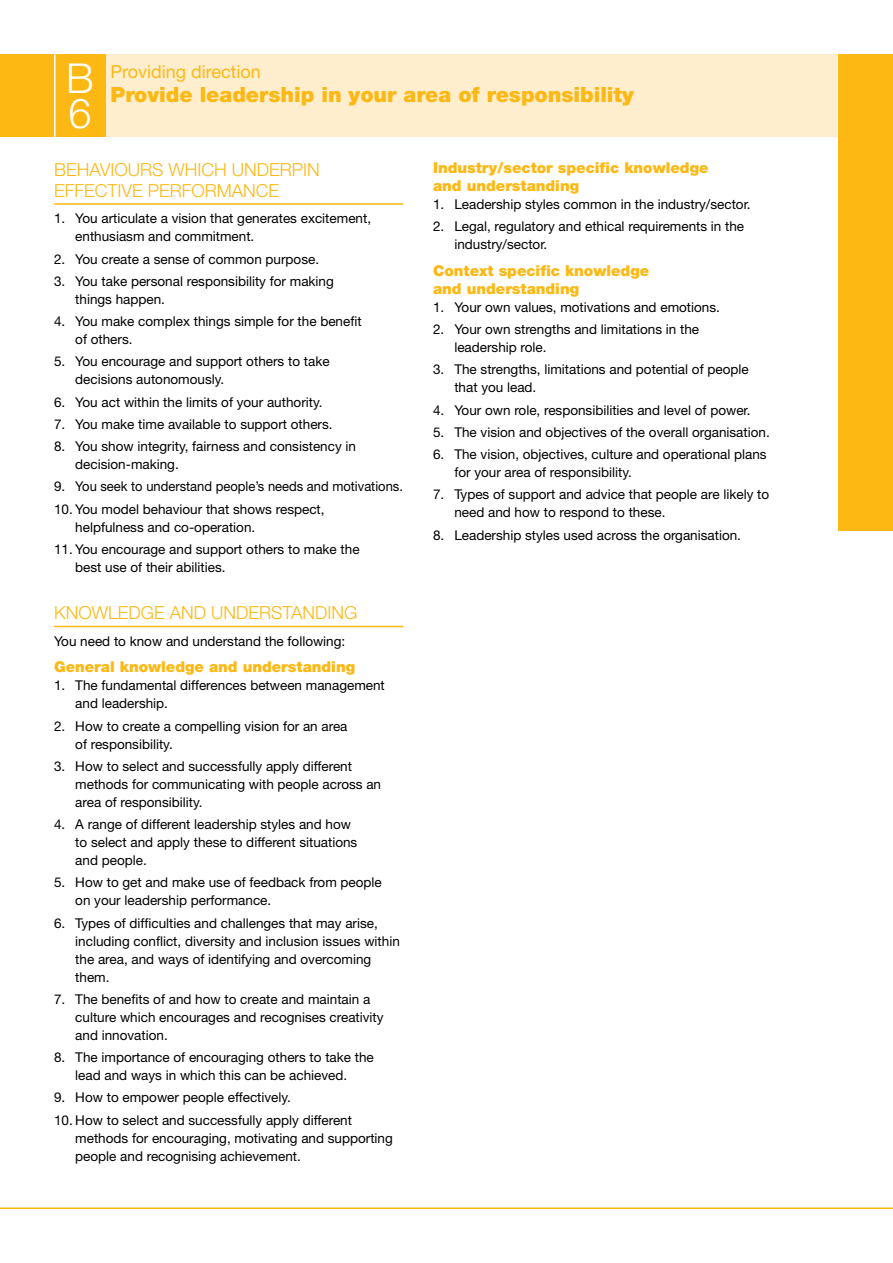
<style>
.page{position:relative;width:893px;height:1263px;background:#fff}
.page>*{position:absolute;margin:0;border:0;box-sizing:border-box;transform-origin:0 0}
.t1{font:300 41.4px "Helvetica Neue";color:#fff}
.t2{font:900 21px "Helvetica Neue";color:#fdb813}
.t3{font:300 18px/21px "Helvetica Neue";color:#fdb813}
.t4{font:18px "Helvetica Neue";color:#fdb813}
.t5{font:900 15px/18px "Helvetica Neue";color:#fdb813}
.t6{font:13.5px/18px "Helvetica Neue";color:#000}
</style>
<div class="page">
<hr style="left:0;top:1207px;width:893px;height:2px;background:#fdb813">
<div style="left:55px;top:54px;width:838px;height:82px;background:#ffeece"></div>
<div style="left:0;top:54px;width:105px;height:82px;background:#fdb813"></div>
<hr style="left:54px;top:53px;width:2px;height:85px;background:#fff">
<hr style="left:837px;top:53px;width:2px;height:85px;background:#fff">
<div style="left:839px;top:54px;width:54px;height:476px;background:#fdb813"></div>
<hr style="left:54px;top:203px;width:349px;height:2px;background:#fdb813">
<hr style="left:54px;top:626px;width:349px;height:1px;background:#fdb813">
<h2 class="t2" style="left:66px;top:82px;width:569px"><sup>B</sup> Provide leadership in your area of responsibility</h2>
<h3 class="t4" style="left:111px;top:61px;width:152px">Providing direction</h3>
<h1 class="t1" style="left:69px;top:88px;width:24px">6</h1>
<h3 class="t3" style="left:54px;top:158px;width:267px">BEHAVIOU RS WHICH UNDERPIN<br>EFFECTIVE PERFORMANCE</h3>
<p class="t6" style="left:75px;top:209px;width:297px;text-indent:-21px">1. You articulate a vision that generates excitement, enthusiasm and commitment.</p>
<p class="t6" style="left:54px;top:250px;width:267px">2. You create a sense of common purpose.</p>
<p class="t6" style="left:75px;top:272px;width:260px;text-indent:-21px">3. You take personal responsibility for making things happen.</p>
<p class="t6" style="left:75px;top:312px;width:288px;text-indent:-21px">4. You make complex things simple for the benefit of others.</p>
<p class="t6" style="left:75px;top:352px;width:256px;text-indent:-21px">5. You encourage and support others to take decisions autonomously.</p>
<p class="t6" style="left:54px;top:392px;width:270px">6. You act within the limits of your authority.</p>
<p class="t6" style="left:54px;top:415px;width:280px">7. You make time available to support others.</p>
<p class="t6" style="left:75px;top:437px;width:282px;text-indent:-21px">8. You show integrity, fairness and consistency in decision-making.</p>
<p class="t6" style="left:54px;top:477px;width:350px">9. You seek to understand people’s needs and motivations.</p>
<p class="t6" style="left:75px;top:500px;width:251px;text-indent:-21px">10. You model behaviour that shows respect, helpfulness and co-operation.</p>
<p class="t6" style="left:75px;top:540px;width:286px;text-indent:-21px">11. You encourage and support others to make the best use of their abilities.</p>
<h3 class="t3" style="left:54px;top:602px;width:305px">KNOWLEDGE AND UNDERSTANDING</h3>
<p class="t6" style="left:54px;top:632px;width:293px">You need to know and understand the following:</p>
<p class="t5" style="left:54px;top:658px;width:303px">General knowledge and understanding</p>
<p class="t6" style="left:75px;top:676px;width:311px;text-indent:-21px">1. The fundamental differences between management and leadership.</p>
<p class="t6" style="left:75px;top:717px;width:274px;text-indent:-21px">2. How to create a compelling vision for an area of responsibility.</p>
<p class="t6" style="left:75px;top:757px;width:307px;text-indent:-21px">3. How to select and successfully apply different methods for communicating with people across an area of responsibility.</p>
<p class="t6" style="left:75px;top:815px;width:284px;text-indent:-21px">4. A range of different leadership styles and how to select and apply these to different situations and people.</p>
<p class="t6" style="left:75px;top:873px;width:308px;text-indent:-21px">5. How to get and make use of feedback from people on your leadership performance.</p>
<p class="t6" style="left:75px;top:914px;width:326px;text-indent:-21px">6. Types of difficulties and challenges that may arise, including conflict, diversity and inclusion issues within the area, and ways of identifying and overcoming them.</p>
<p class="t6" style="left:75px;top:990px;width:310px;text-indent:-21px">7. The benefits of and how to create and maintain a culture which encourages and recognises creativity and innovation.</p>
<p class="t6" style="left:54px;top:1048px;width:321px;text-align:center">8. The importance of encouraging others to take the lead and ways in which this can be achieved.</p>
<p class="t6" style="left:54px;top:1088px;width:239px">9. How to empower people effectively.</p>
<p class="t6" style="left:75px;top:1110px;width:319px;text-indent:-21px">10. How to select and successfully apply different methods for encouraging, motivating and supporting people and recognising achievement.</p>
<p class="t5" style="left:433px;top:159px;width:277px">Industry/sector specific knowledge and understanding</p>
<p class="t6" style="left:433px;top:195px;width:319px">1. Leadership styles common in the industry/sector.</p>
<p class="t6" style="left:454px;top:217px;width:291px;text-indent:-21px">2. Legal, regulatory and ethical requirements in the industry/sector.</p>
<p class="t5" style="left:433px;top:261px;width:218px">Context specific knowledge and understanding</p>
<p class="t6" style="left:433px;top:298px;width:288px">1. Your own values, motivations and emotions.</p>
<p class="t6" style="left:454px;top:320px;width:246px;text-indent:-21px">2. Your own strengths and limitations in the leadership role.</p>
<p class="t6" style="left:454px;top:360px;width:296px;text-indent:-21px">3. The strengths, limitations and potential of people that you lead.</p>
<p class="t6" style="left:433px;top:401px;width:319px">4. Your own role, responsibilities and level of power.</p>
<p class="t6" style="left:433px;top:423px;width:338px">5. The vision and objectives of the overall organisation.</p>
<p class="t6" style="left:454px;top:445px;width:314px;text-indent:-21px">6. The vision, objectives, culture and operational plans for your area of responsibility.</p>
<p class="t6" style="left:454px;top:485px;width:316px;text-indent:-21px">7. Types of support and advice that people are likely to need and how to respond to these.</p>
<p class="t6" style="left:433px;top:526px;width:309px">8. Leadership styles used across the organisation.</p>
</div>
